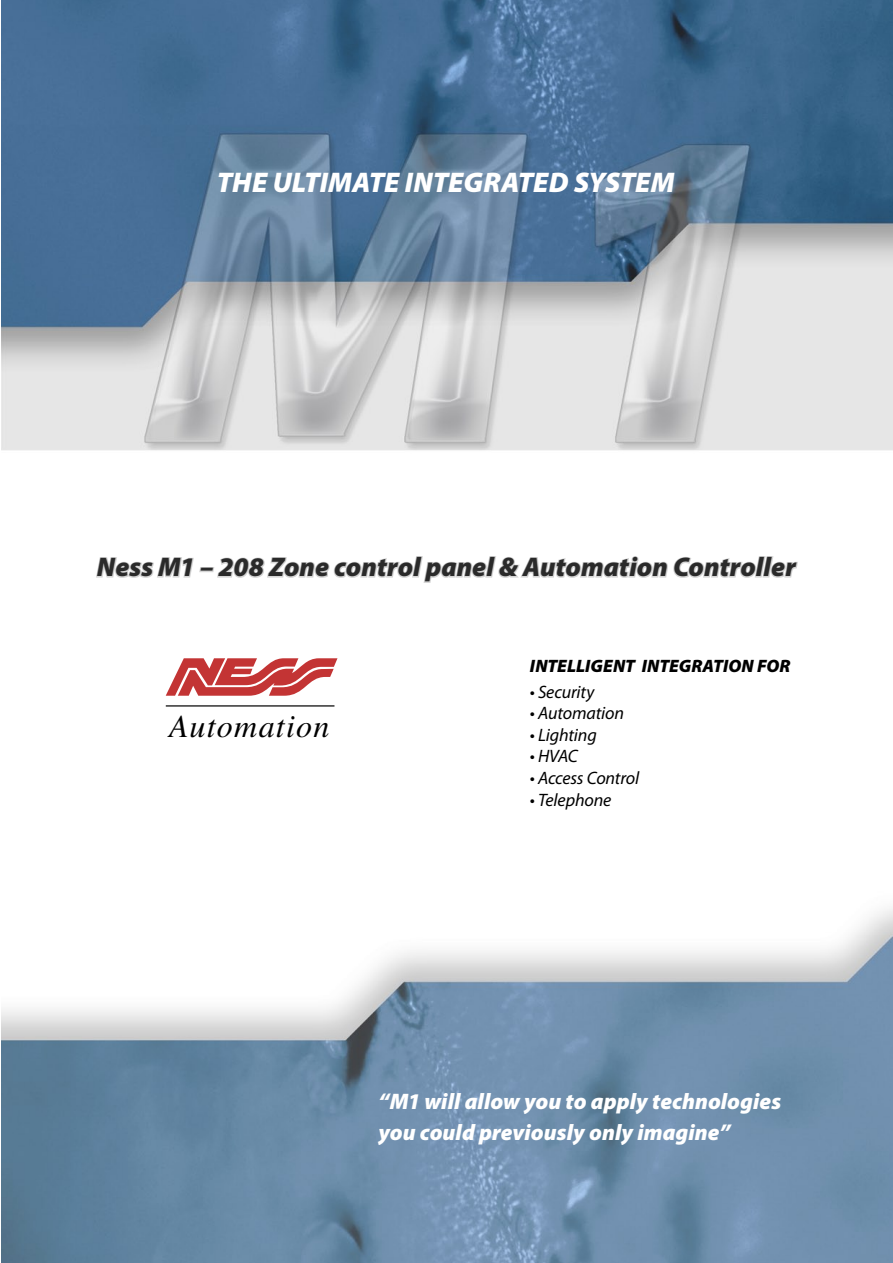
<style>
.page{position:relative;width:893px;height:1263px;background:#fff}
.page>*{position:absolute;margin:0;border:0;box-sizing:border-box;transform-origin:0 0}
.t1{font:italic 31.95px "Times";letter-spacing:.04em;color:#000}
.t2{font:italic 900 28.5px "Myriad Pro";letter-spacing:-.005em;color:#fff}
.t3{font:italic 900 27px "Myriad Pro";color:#2a2a2a}
.t4{font:italic 900 22.5px/31.2px "Myriad Pro";color:#fff}
.t5{font:italic 18px "Myriad Pro";letter-spacing:-.01em;color:#000}
.t6{font:italic 900 18px "Myriad Pro";letter-spacing:.005em;color:#000}
</style>
<div class="page">
<img style="left:1px;top:0;width:892px;height:1263px">
<svg style="left:95px;top:412px;width:704px;height:172px"></svg>
<svg style="left:166px;top:658px;width:171px;height:38px"></svg>
<hr style="left:166px;top:705px;width:168px;height:1px;background:#000">
<p class="t2" style="left:217px;top:164px;width:459px">The ultima te integrated system</p>
<p class="t3" style="left:97px;top:549px;width:701px">Ness M1 – 208 Zone control panel &amp; Automation Controller</p>
<h1 class="t1" style="left:169px;top:708px;width:162px">Automation</h1>
<p class="t6" style="left:530px;top:654px;width:262px">Intelligent integration for</p>
<p class="t5" style="left:530px;top:680px;width:66px">• Security</p>
<p class="t5" style="left:530px;top:702px;width:96px">• Automation</p>
<p class="t5" style="left:530px;top:724px;width:68px">• Lighting</p>
<p class="t5" style="left:530px;top:745px;width:50px">• HVAC</p>
<p class="t5" style="left:530px;top:767px;width:111px">• Access Control</p>
<p class="t5" style="left:530px;top:788px;width:83px">• Telephone</p>
<p class="t4" style="left:378px;top:1085px;width:404px">“M1 will allow you to apply technologies you could previously only imagine”</p>
</div>
